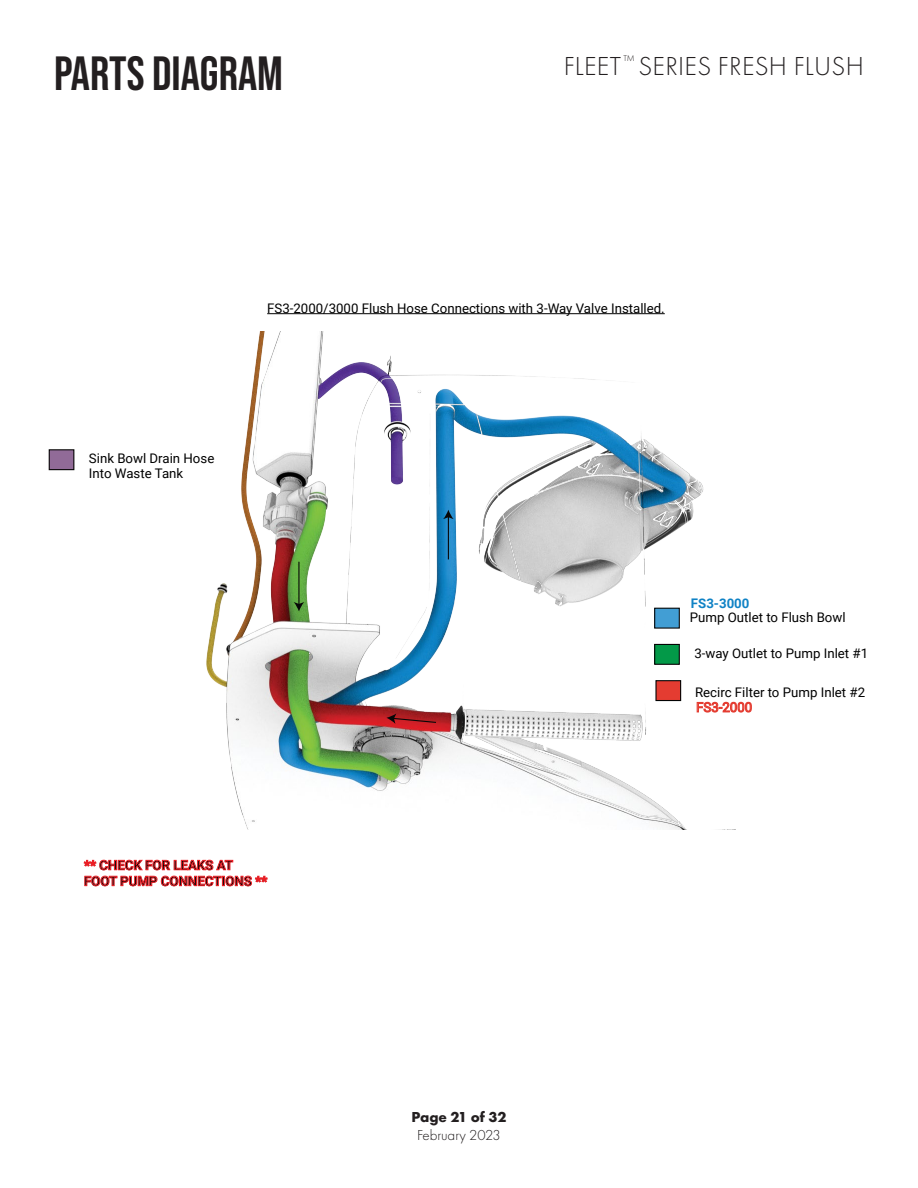
<style>
.page{position:relative;width:918px;height:1188px;background:#fff}
.page>*{position:absolute;margin:0;border:0;box-sizing:border-box;transform-origin:0 0}
.t1{font:700 48px "Bebas Neue Pro";color:#231f20}
.t2{font:300 27px "Futura PT";letter-spacing:.01em;color:#231f20}
.t3{font:300 15px "Futura PT";color:#231f20}
.t4{font:700 15px "Futura PT";color:#231f20}
.t5{font:13.2px/15.9px "Roboto";color:#010101}
.t6{font:700 13.2px/15.9px "Roboto";color:#010101}
.t7{font:700 13.2px "Roboto";color:#0f82c5}
.t8{font:300 8.7px "Futura PT";color:#231f20}
</style>
<div class="page">
<img style="left:206px;top:332px;width:498px;height:497px">
<hr style="left:267px;top:313px;width:398px;height:1px;background:#010101">
<svg style="left:84px;top:860px;width:149px;height:10px"></svg>
<svg style="left:85px;top:876px;width:183px;height:10px"></svg>
<div style="left:655px;top:608px;width:24px;height:20px;background:#429ed4"></div>
<div style="left:654px;top:608px;width:26px;height:21px;border:1px solid #090909"></div>
<div style="left:655px;top:644px;width:24px;height:20px;background:#039948"></div>
<div style="left:654px;top:644px;width:26px;height:21px;border:1px solid #030303"></div>
<div style="left:656px;top:681px;width:25px;height:20px;background:#e43c31"></div>
<div style="left:655px;top:680px;width:26px;height:21px;border:1px solid #030303"></div>
<div style="left:49px;top:450px;width:25px;height:20px;background:#916b98"></div>
<div style="left:49px;top:449px;width:25px;height:21px;border:1px solid #070606"></div>
<svg style="left:386px;top:713px;width:51px;height:11px"></svg>
<hr style="left:448px;top:516px;width:1px;height:43px;background:#070707">
<svg style="left:443px;top:510px;width:11px;height:9px"></svg>
<hr style="left:298px;top:562px;width:1px;height:43px;background:#070707">
<svg style="left:294px;top:602px;width:10px;height:9px"></svg>
<svg style="left:696px;top:701px;width:56px;height:12px"></svg>
<h1 class="t1" style="left:54px;top:46px;width:231px">PARTS DIAGRAM</h1>
<h2 class="t2" style="left:564px;top:50px;width:59px">FLEET</h2>
<p class="t8" style="left:623px;top:53px;width:13px">TM</p>
<h2 class="t2" style="left:638px;top:50px;width:227px">SERIES FRESH FLUSH</h2>
<p class="t5" style="left:267px;top:300px;width:399px">FS3-2000/3000 Flush Hose Connections with 3-Way Valve Installed.</p>
<p class="t5" style="left:89px;top:449px;width:127px">Sink Bowl Drain Hose<br>Into Waste Tank</p>
<p class="t7" style="left:691px;top:594px;width:60px">FS3-3000</p>
<p class="t5" style="left:690px;top:609px;width:157px">Pump Outlet to Flush Bowl</p>
<p class="t5" style="left:694px;top:645px;width:175px">3-way Outlet to Pump Inlet #1</p>
<p class="t5" style="left:695px;top:684px;width:172px">Recirc Filter to Pump Inlet #2</p>
<p class="t6" style="left:84px;top:857px;width:185px">** CHECK FOR LEAKS AT<br>FOOT PUMP CONNECTIONS **</p>
<p class="t4" style="left:411px;top:1108px;width:97px">Page 21 of 32</p>
<p class="t3" style="left:417px;top:1127px;width:85px">February 2023</p>
</div>
